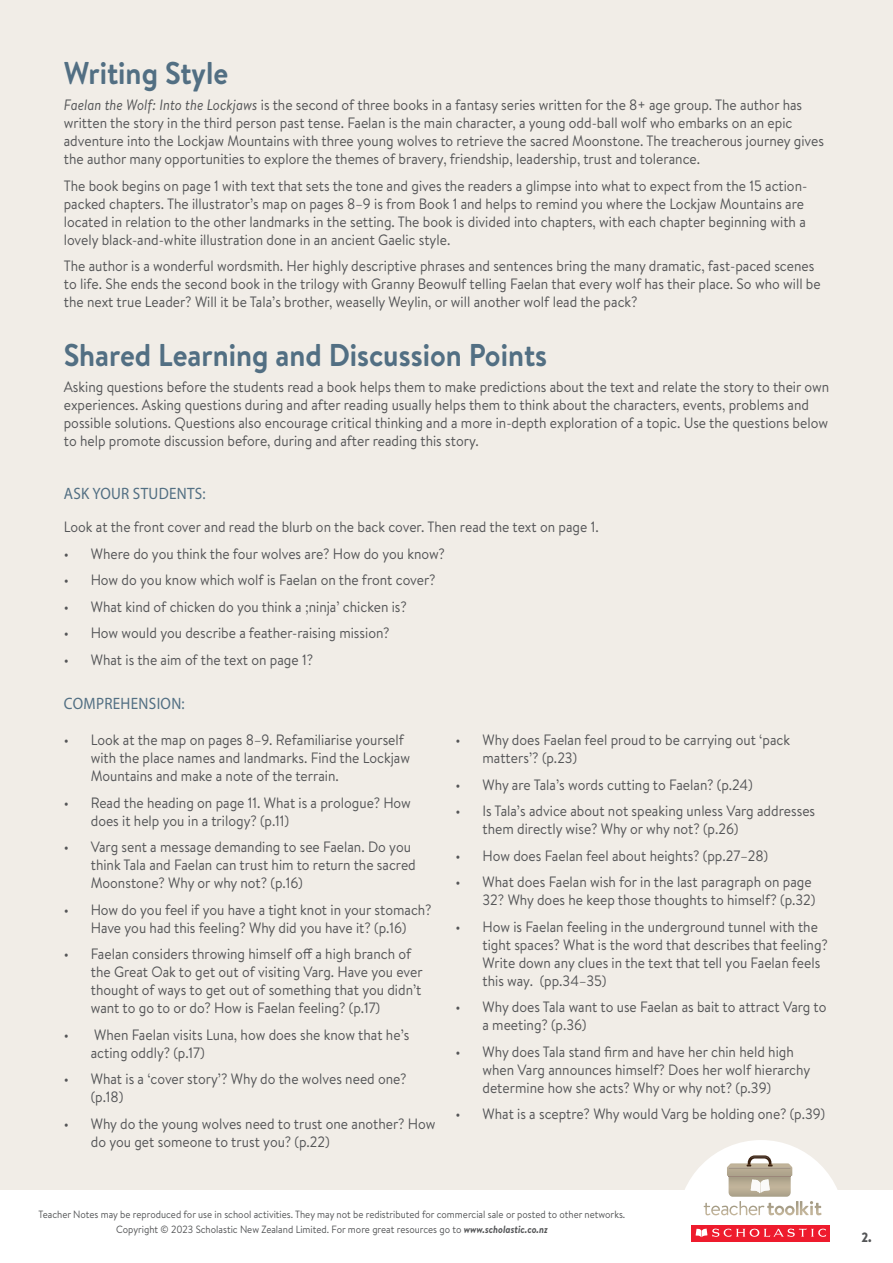
<style>
.page{position:relative;width:893px;height:1263px;background:#f1ede7}
.page>*{position:absolute;margin:0;border:0;box-sizing:border-box;transform-origin:0 0}
.t1{font:700 31.5px "Brandon Text";color:#526f83;scale:.92 1}
.t2{font:16.5px "Myriad Pro";letter-spacing:.02em;color:#526f83;scale:.92 1}
.t3{font:15px/18px "Brandon Text";color:#545557;scale:.92 1}
.t4{font:900 13.5px "Brandon Text";color:#545557;scale:.92 1}
.t5{font:10.5px/15px "Brandon Text";color:#545557;text-align:center;scale:.92 1}
.s1{font-style:italic}
.s2{font-weight:700;font-style:italic}
</style>
<div class="page">
<div style="left:0;top:1191px;width:893px;height:72px;background:#fff"></div>
<svg style="left:677px;top:1140px;width:168px;height:102px"></svg>
<h1 class="t1" style="left:64px;top:51px;width:180px">Writing Style</h1>
<p class="t3" style="left:64px;top:96px;width:828px"><span class="s1">Faelan the Wolf: Into the Lockjaws</span> is the second of three books in a fantasy series written for the 8+ age group. The author has written the story in the third person past tense. Faelan is the main character, a young odd-ball wolf who embarks on an epic adventure into the Lockjaw Mountains with three young wolves to retrieve the sacred Moonstone. The treacherous journey gives the author many opportunities to explore the themes of bravery, friendship, leadership, trust and tolerance.</p>
<p class="t3" style="left:64px;top:176px;width:810px">The book begins on page 1 with text that sets the tone and gives the readers a glimpse into what to expect from the 15 action&shy;packed chapters. The illustrator’s map on pages 8–9 is from Book 1 and helps to remind you where the Lockjaw Mountains are located in relation to the other landmarks in the setting. The book is divided into chapters, with each chapter beginning with a lovely black-and-white illustration done in an ancient Gaelic style.</p>
<p class="t3" style="left:64px;top:257px;width:824px">The author is a wonderful wordsmith. Her highly descriptive phrases and sentences bring the many dramatic, fast-paced scenes to life. She ends the second book in the trilogy with Granny Beowulf telling Faelan that every wolf has their place. So who will be the next true Leader? Will it be Tala’s brother, weaselly Weylin, or will another wolf lead the pack?</p>
<h1 class="t1" style="left:64px;top:333px;width:527px">Shared Learning and Discussion Points</h1>
<p class="t3" style="left:64px;top:378px;width:833px">Asking questions before the students read a book helps them to make predictions about the text and relate the story to their own experiences. Asking questions during and after reading usually helps them to think about the characters, events, problems and possible solutions. Questions also encourage critical thinking and a more in-depth exploration of a topic. Use the questions below to help promote discussion before, during and after reading this story.</p>
<p class="t2" style="left:64px;top:484px;width:156px">ASK YOUR STUDENTS:</p>
<p class="t3" style="left:64px;top:518px;width:583px">Look at the front cover and read the blurb on the back cover. Then read the text on page 1.</p>
<p class="t3" style="left:64px;top:544px;width:416px">• Where do you think the four wolves are? How do you know?</p>
<p class="t3" style="left:64px;top:571px;width:406px">• How do you know which wolf is Faelan on the front cover?</p>
<p class="t3" style="left:64px;top:597px;width:374px">• What kind of chicken do you think a ;ninja’ chicken is?</p>
<p class="t3" style="left:64px;top:624px;width:356px">• How would you describe a feather-raising mission?</p>
<p class="t3" style="left:64px;top:650px;width:273px">• What is the aim of the text on page 1?</p>
<p class="t2" style="left:64px;top:694px;width:133px">COMPREHENSION:</p>
<p class="t3" style="left:91px;top:730px;width:349px;text-indent:-27px">• Look at the map on pages 8–9. Refamiliarise yourself with the place names and landmarks. Find the Lockjaw<br>Mountains and make a note of the terrain.</p>
<p class="t3" style="left:91px;top:793px;width:349px;text-indent:-27px">• Read the heading on page 11. What is a prologue? How does it help you in a trilogy? (p.11)</p>
<p class="t3" style="left:91px;top:837px;width:355px;text-indent:-27px">• Varg sent a message demanding to see Faelan. Do you think Tala and Faelan can trust him to return the sacred<br>Moonstone? Why or why not? (p.16)</p>
<p class="t3" style="left:64px;top:900px;width:401px;text-align:center">• How do you feel if you have a tight knot in your stomach?<br>Have you had this feeling? Why did you have it? (p.16)</p>
<p class="t3" style="left:91px;top:944px;width:362px;text-indent:-27px">• Faelan considers throwing himself off a high branch of the Great Oak to get out of visiting Varg. Have you ever thought of ways to get out of something that you didn’t want to go to or do? How is Faelan feeling? (p.17)</p>
<p class="t3" style="left:91px;top:1025px;width:348px;text-indent:-27px">• When Faelan visits Luna, how does she know that he’s acting oddly? (p.17)</p>
<p class="t3" style="left:91px;top:1069px;width:345px;text-indent:-27px">• What is a ‘cover story’? Why do the wolves need one? (p.18)</p>
<p class="t3" style="left:91px;top:1114px;width:376px;text-indent:-27px">• Why do the young wolves need to trust one another? How do you get someone to trust you? (p.22)</p>
<p class="t3" style="left:482px;top:730px;width:336px;text-indent:-27px">• Why does Faelan feel proud to be carrying out ‘pack matters’? (p.23)</p>
<p class="t3" style="left:455px;top:775px;width:325px">• Why are Tala’s words cutting to Faelan? (p.24)</p>
<p class="t3" style="left:482px;top:801px;width:363px;text-indent:-27px">• Is Tala’s advice about not speaking unless Varg addresses them directly wise? Why or why not? (p.26)</p>
<p class="t3" style="left:455px;top:846px;width:341px">• How does Faelan feel about heights? (pp.27–28)</p>
<p class="t3" style="left:455px;top:872px;width:393px;text-align:right">• What does Faelan wish for in the last paragraph on page<br>32? Why does he keep those thoughts to himself? (p.32)</p>
<p class="t3" style="left:482px;top:917px;width:377px;text-indent:-27px">• How is Faelan feeling in the underground tunnel with the tight spaces? What is the word that describes that feeling?<br>Write down any clues in the text that tell you Faelan feels this way. (pp.34–35)</p>
<p class="t3" style="left:482px;top:997px;width:375px;text-indent:-27px">• Why does Tala want to use Faelan as bait to attract Varg to a meeting? (p.36)</p>
<p class="t3" style="left:482px;top:1042px;width:358px;text-indent:-27px">• Why does Tala stand firm and have her chin held high when Varg announces himself? Does her wolf hierarchy determine how she acts? Why or why not? (p.39)</p>
<p class="t3" style="left:455px;top:1104px;width:403px">• What is a sceptre? Why would Varg be holding one? (p.39)</p>
<p class="t5" style="left:39px;top:1207px;width:639px">Teacher Notes may be reproduced for use in school activities. They may not be redistributed for commercial sale or posted to other networks.<br>Copyright © 2023 Scholastic New Zealand Limited. For more great resources go to <span class="s2">www.scholastic.co.nz</span></p>
<p class="t4" style="left:861px;top:1227px;width:13px">2.</p>
</div>
